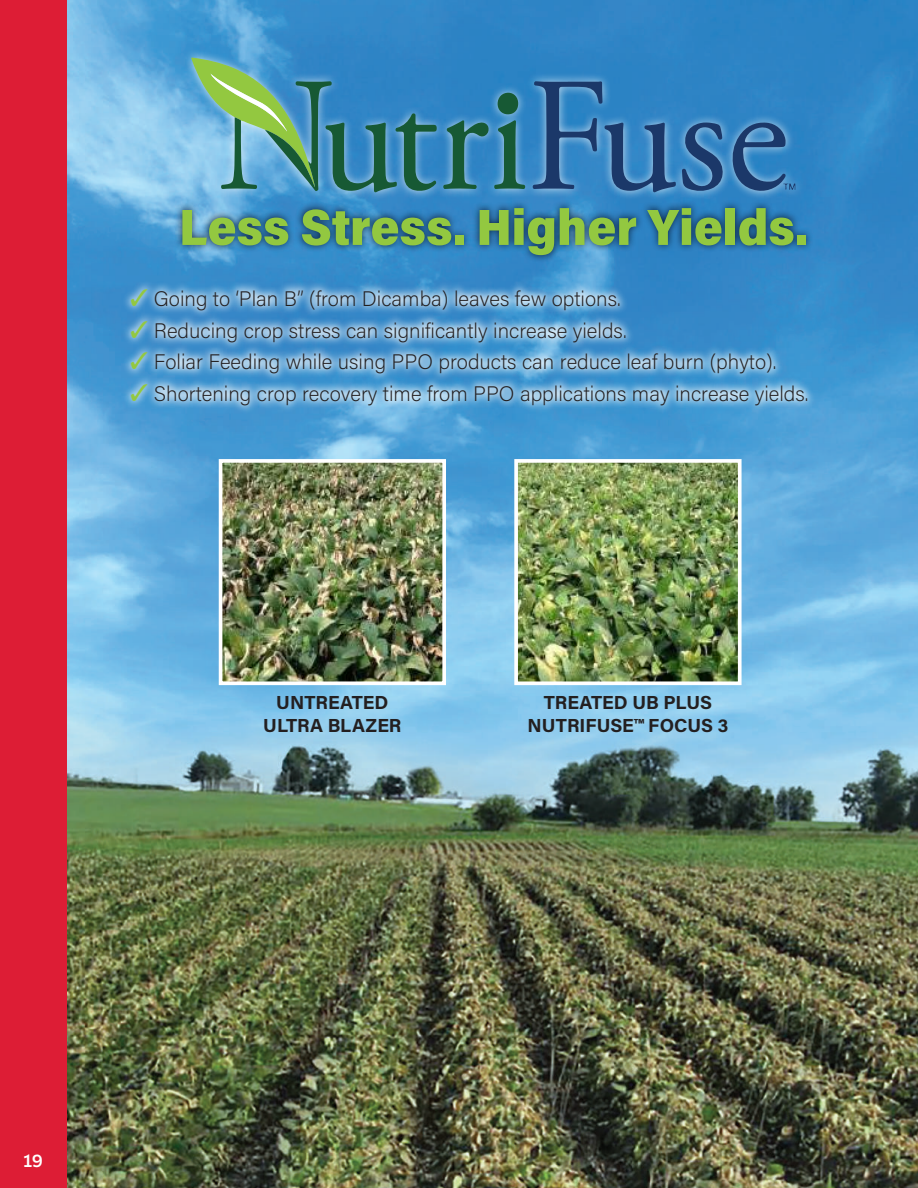
<style>
.page{position:relative;width:918px;height:1188px;background:#fff}
.page>*{position:absolute;margin:0;border:0;box-sizing:border-box;transform-origin:0 0}
.t1{font:900 51px "Acumin Pro Semi Cond";color:#93c840}
.t2{font:200 21px "Acumin Pro";color:#231f20}
.t3{font:700 18.9px/22.6px "Acumin Pro";color:#231f20;text-align:center}
.t4{font:500 18px "Ballinger";color:#fff}
.s1{color:#93c840}
</style>
<div class="page">
<div style="left:0;top:0;width:68px;height:1188px;background:#dd1d35"></div>
<img style="left:68px;top:0;width:850px;height:1188px">
<div style="left:174px;top:200px;width:639px;height:64px;background:#00000e;opacity:.75"></div>
<div style="left:122px;top:280px;width:695px;height:134px;background:#fff;opacity:.75"></div>
<img style="left:224px;top:464px;width:217px;height:216px">
<div style="left:219px;top:459px;width:227px;height:226px;border:4px solid #fff"></div>
<img style="left:519px;top:464px;width:218px;height:216px">
<div style="left:514px;top:459px;width:228px;height:226px;border:4px solid #fff"></div>
<div style="left:183px;top:48px;width:622px;height:153px;background:#fff;opacity:.75"></div>
<svg style="left:533px;top:81px;width:143px;height:112px"></svg>
<svg style="left:682px;top:123px;width:41px;height:69px"></svg>
<svg style="left:443px;top:120px;width:82px;height:69px"></svg>
<div style="left:498px;top:93px;width:20px;height:21px;background:#175934;border-radius:50%"></div>
<svg style="left:732px;top:122px;width:64px;height:70px"></svg>
<svg style="left:191px;top:57px;width:246px;height:136px"></svg>
<h1 class="t1" style="left:179px;top:191px;width:630px">Less Stress. Higher Yields.</h1>
<p class="t2" style="left:130px;top:284px;width:492px"><span class="s1">✓</span> Going to ‘Plan B” (from Dicamba) leaves few options.</p>
<p class="t2" style="left:130px;top:316px;width:498px"><span class="s1">✓</span> Reducing crop stress can significantly increase yields.</p>
<p class="t2" style="left:130px;top:347px;width:648px"><span class="s1">✓</span> Foliar Feeding while using PPO products can reduce leaf burn (phyto).</p>
<p class="t2" style="left:130px;top:379px;width:680px"><span class="s1">✓</span> Shortening crop recovery time from PPO applications may increase yields.</p>
<p class="t3" style="left:263px;top:690px;width:140px">UNTREATED<br>ULTRA BLAZER</p>
<p class="t3" style="left:528px;top:690px;width:202px">TREATED UB PLUS<br>NUTRIFUSE™ FOCUS 3</p>
<p class="t4" style="left:24px;top:1149px;width:21px">19</p>
</div>
